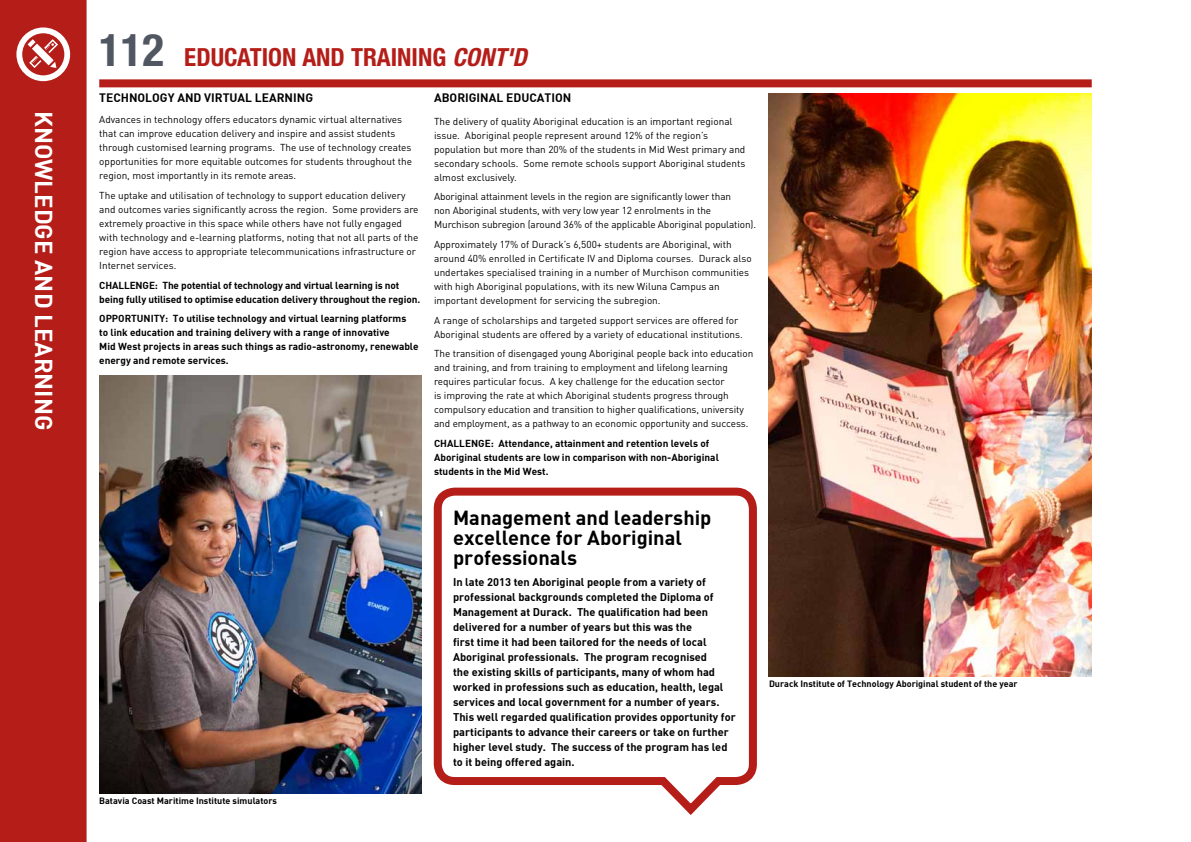
<style>
.page{position:relative;width:1191px;height:842px;background:#fff}
.page>*{position:absolute;margin:0;border:0;box-sizing:border-box;transform-origin:0 0}
.t1{font:700 condensed 45px "Helvetica Neue LT Std";color:#515762}
.t2{font:700 condensed 25px "Helvetica Neue LT Std";color:#b51d18}
.t3{font:700 24px "DI Nbek";color:#fff}
.t4{font:700 20px/20px "DI Nbek";color:#000}
.t5{font:700 12px "DI Nbek";color:#000}
.t6{font:700 11px/15px "DI Nbek";color:#000}
.t7{font:10px/14px "DIN";color:#000}
.t8{font:700 10px/14px "DI Nbek";color:#000}
.t9{font:700 9px "DI Nbek";color:#000}
.s1{font-style:italic}
</style>
<div class="page">
<div style="left:0;top:0;width:87px;height:842px;background:#b51d18"></div>
<div style="left:99px;top:79px;width:992px;height:8px;background:#b51d18"></div>
<svg style="left:433px;top:487px;width:324px;height:328px"></svg>
<img style="left:99px;top:375px;width:322px;height:419px">
<div style="left:16px;top:27px;width:54px;height:54px;border:6px solid #fff;border-radius:50%"></div>
<svg style="left:28px;top:39px;width:30px;height:29px"></svg>
<img style="left:769px;top:94px;width:322px;height:582px">
<h3 class="t3" style="left:60px;top:111px;width:321px;rotate:90deg">KNOWLEDGE AND LEARNING</h3>
<h1 class="t1" style="left:99px;top:23px;width:66px">112</h1>
<h2 class="t2" style="left:184px;top:42px;width:344px">EDUCATION AN D TRAINING <span class="s1">CONT'D</span></h2>
<p class="t5" style="left:99px;top:90px;width:87px">TECHNOLOGY and</p>
<p class="t5" style="left:204px;top:90px;width:8px">Virtual</p>
<p class="t5" style="left:255px;top:90px;width:9px">learning</p>
<p class="t7" style="left:99px;top:112px;width:314px">Advances in technology offers educators dynamic virtual alternatives that can improve education delivery and inspire and assist students through customised learning programs. The use of technology creates opportunities for more equitable outcomes for students throughout the region, most importantly in its remote areas.</p>
<p class="t7" style="left:99px;top:188px;width:321px">The uptake and utilisation of technology to support education delivery and outcomes varies significantly across the region. Some providers are extremely proactive in this space while others have not fully engaged with technology and e-learning platforms, noting that not all parts of the region have access to appropriate telecommunications infrastructure or Internet services.</p>
<p class="t8" style="left:99px;top:277px;width:322px">CHALLENGE: The potential of technology and virtual learning is not being fully utilised to optimise education delivery throughout the region.</p>
<p class="t8" style="left:99px;top:311px;width:321px">OPPORTUNITY: To utilise technology and virtual learning platforms<br>to link education and training delivery with a range of innovative<br>Mid West projects in areas such things as radio-astronomy, renewable energy and remote services.</p>
<p class="t9" style="left:99px;top:795px;width:179px">Batavia Coast Maritime Institute simulators</p>
<p class="t5" style="left:434px;top:90px;width:16px">Aboriginal</p>
<p class="t5" style="left:506px;top:90px;width:9px">education</p>
<p class="t7" style="left:434px;top:114px;width:313px">The delivery of quality Aboriginal education is an important regional issue. Aboriginal people represent around 12% of the region’s population but more than 20% of the students in Mid West primary and secondary schools. Some remote schools support Aboriginal students almost exclusively.</p>
<p class="t7" style="left:434px;top:189px;width:324px">Aboriginal attainment levels in the region are significantly lower than<br>non Aboriginal students, with very low year 12 enrolments in the<br>Murchison subregion (around 36% of the applicable Aboriginal population).</p>
<p class="t7" style="left:434px;top:237px;width:319px">Approximately 17% of Durack’s 6,500+ students are Aboriginal, with around 40% enrolled in Certificate IV and Diploma courses. Durack also undertakes specialised training in a number of Murchison communities with high Aboriginal populations, with its new Wiluna Campus an important development for servicing the subregion.</p>
<p class="t7" style="left:434px;top:313px;width:310px">A range of scholarships and targeted support services are offered for<br>Aboriginal students are offered by a variety of educational institutions.</p>
<p class="t7" style="left:434px;top:347px;width:321px">The transition of disengaged young Aboriginal people back into education and training, and from training to employment and lifelong learning requires particular focus. A key challenge for the education sector<br>is improving the rate at which Aboriginal students progress through compulsory education and transition to higher qualifications, university and employment, as a pathway to an economic opportunity and success.</p>
<p class="t8" style="left:434px;top:436px;width:286px">CHALLENGE: Attendance, attainment and retention levels of<br>Aboriginal students are low in comparison with non-Aboriginal students in the Mid West.</p>
<h3 class="t4" style="left:453px;top:507px;width:260px">Management and leadership excellence for Aboriginal professionals</h3>
<p class="t6" style="left:453px;top:574px;width:284px">In late 2013 ten Aboriginal people from a variety of professional backgrounds completed the Diploma of Management at Durack. The qualification had been delivered for a number of years but this was the<br>first time it had been tailored for the needs of local Aboriginal professionals. The program recognised<br>the existing skills of participants, many of whom had worked in professions such as education, health, legal services and local government for a number of years.<br>This well regarded qualification provides opportunity for participants to advance their careers or take on further higher level study. The success of the program has led to it being offered again.</p>
<p class="t9" style="left:769px;top:678px;width:250px">Durack Institute of Technology Aboriginal student of the year</p>
</div>
